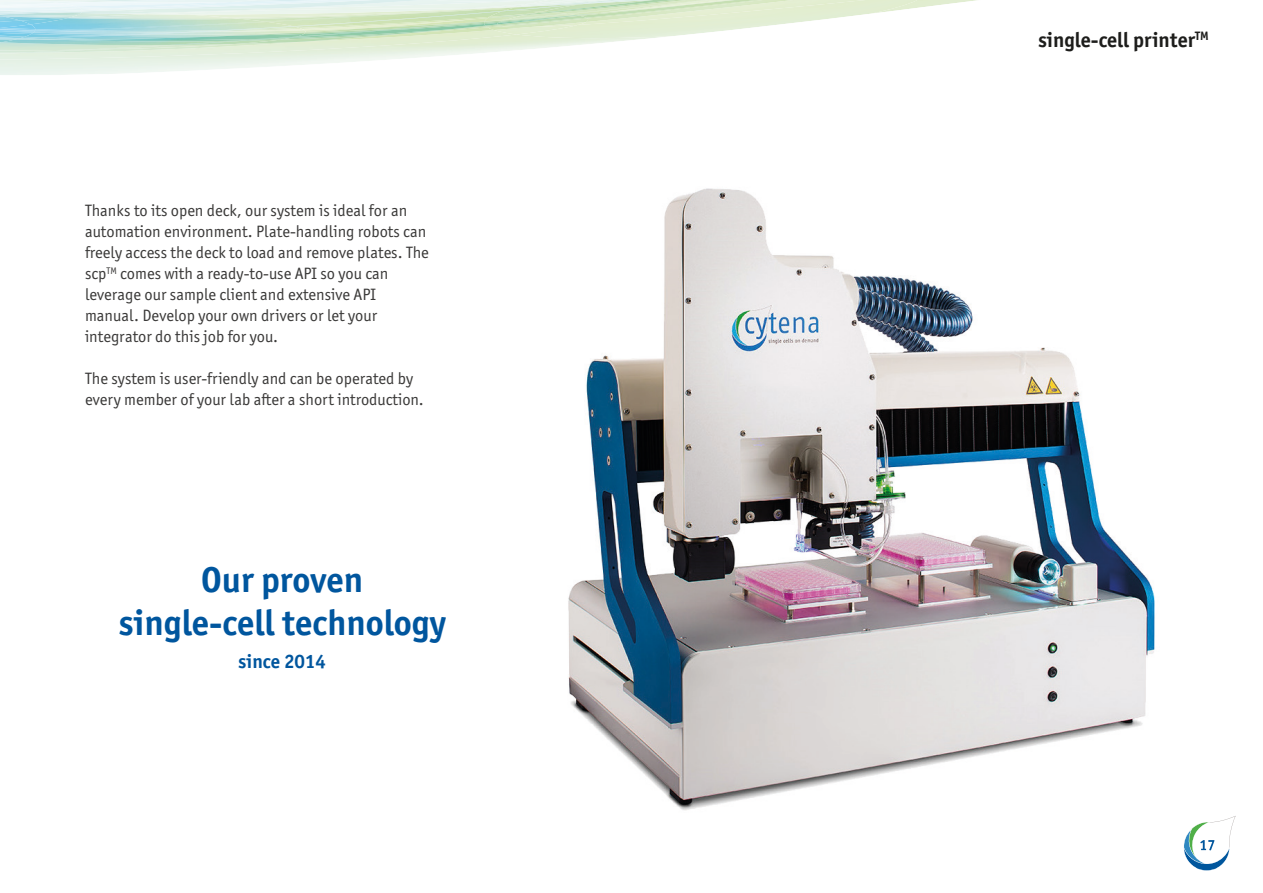
<style>
.page{position:relative;width:1263px;height:893px;background:#fff}
.page>*{position:absolute;margin:0;border:0;box-sizing:border-box;transform-origin:0 0}
.t1{font:700 36px/43.2px "Officina Sans ITC Pro";color:#00569e;text-align:center}
.t2{font:700 21px "Officina Sans ITC Pro";color:#1d1d1b}
.t3{font:700 19.5px "Officina Sans ITC Pro";color:#00569e}
.t4{font:16.5px/21px "Officina Sans ITC Pro";color:#3a3938}
</style>
<div class="page">
<svg style="left:0;top:0;width:977px;height:75px"></svg>
<svg style="left:1196px;top:868px;width:21px;height:3px"></svg>
<img style="left:568px;top:188px;width:668px;height:629px">
<img style="left:1209px;top:816px;width:26px;height:30px">
<img style="left:1193px;top:822px;width:18px;height:24px">
<img style="left:1184px;top:828px;width:22px;height:18px">
<img style="left:1184px;top:846px;width:46px;height:22px">
<p class="t4" style="left:85px;top:200px;width:345px">Thanks to its open deck, our system is ideal for an automation environment. Plate-handling robots can freely access the deck to load and remove plates. The scp<sup>TM</sup> comes with a ready-to-use API so you can leverage our sample client and extensive API manual. Develop your own drivers or let your integrator do this job for you.</p>
<p class="t4" style="left:85px;top:368px;width:340px">The system is user-friendly and can be operated by every member of your lab after a short introduction.</p>
<h1 class="t1" style="left:118px;top:557px;width:329px">Our proven<br>single-cell technology</h1>
<p class="t3" style="left:238px;top:649px;width:89px">since 2014</p>
<p class="t2" style="left:1038px;top:26px;width:172px">single-cell printer<sup>TM</sup></p>
</div>
